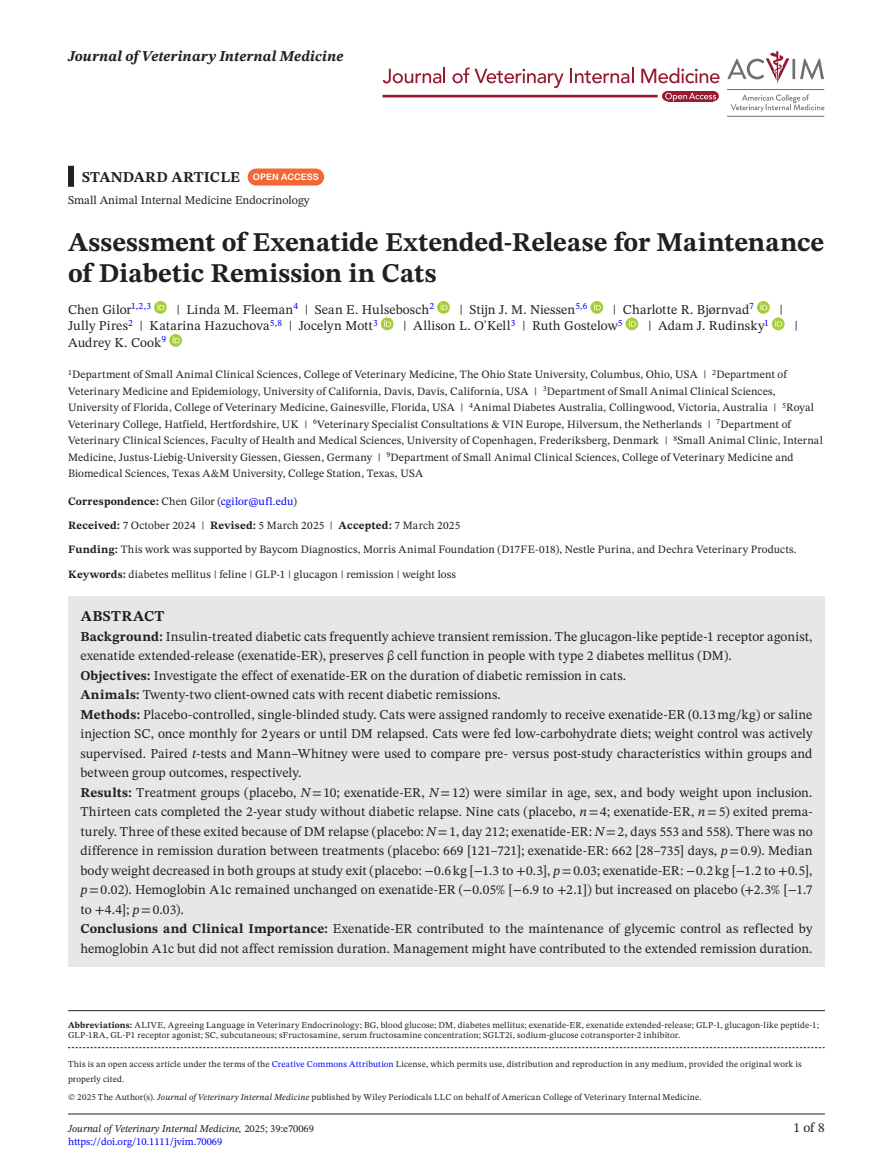
<style>
.page{position:relative;width:893px;height:1174px;background:#fff}
.page>*{position:absolute;margin:0;border:0;box-sizing:border-box;transform-origin:0 0}
.t1{font:700 27px/31.5px "STIX Two Text";color:#231f20}
.t2{font:italic 700 15px "STIX Two Text";letter-spacing:.005em;color:#231f20}
.t3{font:700 15px "STIX Two Text";letter-spacing:.01em;color:#231f20}
.t4{font:13.5px/19.5px "STIX Two Text";letter-spacing:.005em;color:#231f20}
.t5{font:12px "STIX Two Text";color:#231f20}
.t6{font:11.25px/16.5px "STIX Two Text";letter-spacing:.015em;color:#231f20}
.t7{font:italic 10.5px "STIX Two Text";color:#231f20}
.t8{font:10.5px "STIX Two Text";color:#00f}
.t9{font:9px/15px "STIX Two Text";letter-spacing:.02em;color:#231f20}
.s1{font-family:"Arial Rounded MT Bold";font-weight:400;font-size:9px;color:#fff}
.s2{font-weight:700}
.s3{color:#00f}
.s4{font-style:italic}
.s5{font-family:"STIX"}
.s6{font-style:normal}
</style>
<div class="page">
<hr style="left:68px;top:1113px;width:757px;height:1px;background:#231f20">
<div style="left:662px;top:91px;width:13px;height:10px;background:#981a31;border-radius:50%"></div>
<div style="left:706px;top:91px;width:13px;height:10px;background:#981a31;border-radius:50%"></div>
<div style="left:668px;top:91px;width:45px;height:10px;background:#981a31"></div>
<svg style="left:382px;top:95px;width:276px;height:2px"></svg>
<svg style="left:665px;top:93px;width:51px;height:8px"></svg>
<svg style="left:383px;top:68px;width:62px;height:15px"></svg>
<svg style="left:452px;top:67px;width:112px;height:21px"></svg>
<svg style="left:570px;top:68px;width:63px;height:15px"></svg>
<svg style="left:641px;top:68px;width:79px;height:15px"></svg>
<hr style="left:792px;top:59px;width:3px;height:20px;background:#6d6f70">
<svg style="left:800px;top:59px;width:24px;height:20px"></svg>
<svg style="left:727px;top:51px;width:62px;height:32px"></svg>
<hr style="left:727px;top:89px;width:97px;height:1px;background:#6d6f70">
<hr style="left:727px;top:116px;width:97px;height:1px;background:#6d6f70">
<svg style="left:731px;top:94px;width:93px;height:18px"></svg>
<div style="left:68px;top:166px;width:6px;height:21px;background:#231f20"></div>
<div style="left:68px;top:596px;width:757px;height:42px;background:#e6e7e9"></div>
<div style="left:68px;top:615px;width:757px;height:59px;background:#e6e7e9"></div>
<div style="left:68px;top:674px;width:757px;height:39px;background:#e6e7e9"></div>
<div style="left:68px;top:693px;width:757px;height:98px;background:#e6e7e9"></div>
<div style="left:68px;top:771px;width:757px;height:156px;background:#e6e7e9"></div>
<div style="left:68px;top:908px;width:757px;height:58px;background:#e6e7e9"></div>
<div style="left:248px;top:168px;width:76px;height:17px;background:#f16736;border-radius:9px"></div>
<svg style="left:154px;top:301px;width:13px;height:13px"></svg>
<svg style="left:157px;top:303px;width:7px;height:7px"></svg>
<svg style="left:437px;top:301px;width:13px;height:13px"></svg>
<svg style="left:441px;top:303px;width:6px;height:7px"></svg>
<svg style="left:590px;top:301px;width:13px;height:13px"></svg>
<svg style="left:594px;top:303px;width:7px;height:7px"></svg>
<svg style="left:757px;top:301px;width:13px;height:13px"></svg>
<svg style="left:760px;top:303px;width:7px;height:7px"></svg>
<svg style="left:381px;top:317px;width:13px;height:13px"></svg>
<svg style="left:384px;top:320px;width:7px;height:7px"></svg>
<div style="left:626px;top:317px;width:12px;height:13px;background:#a5cd39;border-radius:50%"></div>
<svg style="left:629px;top:320px;width:7px;height:7px"></svg>
<svg style="left:772px;top:317px;width:13px;height:13px"></svg>
<svg style="left:775px;top:320px;width:7px;height:7px"></svg>
<svg style="left:169px;top:334px;width:13px;height:13px"></svg>
<svg style="left:173px;top:336px;width:7px;height:7px"></svg>
<svg style="left:68px;top:1047px;width:757px;height:1px"></svg>
<hr style="left:68px;top:1010px;width:757px;height:1px;background:#231f20">
<p class="t2" style="left:68px;top:46px;width:277px">Journal of Veterinary Internal Medicine</p>
<p class="t3" style="left:82px;top:166px;width:238px">STANDARD ARTICLE <span class="s1">OPEN ACCESS</span></p>
<p class="t5" style="left:68px;top:192px;width:243px">Small Animal Internal Medicine Endocrinology</p>
<h1 class="t1" style="left:68px;top:227px;width:758px">Assessment of Exenatide Extended-Release for Maintenance of Diabetic Remission in Cats</h1>
<p class="t4" style="left:68px;top:299px;width:85px">Chen Gilor<sup>1,2,3</sup></p>
<p class="t4" style="left:177px;top:299px;width:259px">| Linda M. Fleeman<sup>4</sup> | Sean E. Hulsebosch<sup>2</sup></p>
<p class="t4" style="left:460px;top:299px;width:129px">| Stijn J. M. Niessen<sup>5,6</sup></p>
<p class="t4" style="left:613px;top:299px;width:142px">| Charlotte R. Bjørnvad<sup>7</sup></p>
<p class="t4" style="left:779px;top:299px;width:5px">|</p>
<p class="t4" style="left:68px;top:316px;width:311px">Jully Pires<sup>2</sup> | Katarina Hazuchova<sup>5,8</sup> | Jocelyn Mott<sup>3</sup></p>
<p class="t4" style="left:403px;top:316px;width:221px">| Allison L. O'Kell<sup>3</sup> | Ruth Gostelow<sup>5</sup></p>
<p class="t4" style="left:648px;top:316px;width:122px">| Adam J. Rudinsky<sup>1</sup></p>
<p class="t4" style="left:794px;top:316px;width:5px">|</p>
<p class="t4" style="left:68px;top:332px;width:100px">Audrey K. Cook<sup>9</sup></p>
<p class="t6" style="left:68px;top:366px;width:756px"><sup>1</sup>Department of Small Animal Clinical Sciences, College of Veterinary Medicine, The Ohio State University, Columbus, Ohio, USA | <sup>2</sup>Department of Veterinary Medicine and Epidemiology, University of California, Davis, Davis, California, USA | <sup>3</sup>Department of Small Animal Clinical Sciences, University of Florida, College of Veterinary Medicine, Gainesville, Florida, USA | <sup>4</sup>Animal Diabetes Australia, Collingwood, Victoria, Australia | <sup>5</sup>Royal Veterinary College, Hatfield, Hertfordshire, UK | <sup>6</sup>Veterinary Specialist Consultations &amp; VIN Europe, Hilversum, the Netherlands | <sup>7</sup>Department of Veterinary Clinical Sciences, Faculty of Health and Medical Sciences, University of Copenhagen, Frederiksberg, Denmark | <sup>8</sup>Small Animal Clinic, Internal Medicine, Justus-Liebig-University Giessen, Giessen, Germany | <sup>9</sup>Department of Small Animal Clinical Sciences, College of Veterinary Medicine and Biomedical Sciences, Texas A&amp;M University, College Station, Texas, USA</p>
<p class="t6" style="left:68px;top:489px;width:730px;line-height:24px"><span class="s2">Correspondence:</span> Chen Gilor (<span class="s3">cgilor@ufl.edu</span>)<br><span class="s2">Received:</span> 7 October 2024 | <span class="s2">Revised:</span> 5 March 2025 | <span class="s2">Accepted:</span> 7 March 2025<br><span class="s2">Funding:</span> This work was supported by Baycom Diagnostics, Morris Animal Foundation (D17FE-018), Nestle Purina, and Dechra Veterinary Products.</p>
<p class="t6" style="left:68px;top:566px;width:389px"><span class="s2">Keywords:</span> diabetes mellitus | feline | GLP-1 | glucagon | remission | weight loss</p>
<p class="t3" style="left:81px;top:605px;width:85px">ABSTRACT</p>
<p class="t4" style="left:80px;top:626px;width:734px"><span class="s2">Background:</span> Insulin-treated diabetic cats frequently achieve transient remission. The glucagon-like peptide-1 receptor agonist, exenatide extended-release (exenatide-ER), preserves β cell function in people with type 2 diabetes mellitus (DM).<br><span class="s2">Objectives:</span> Investigate the effect of exenatide-ER on the duration of diabetic remission in cats.<br><span class="s2">Animals:</span> Twenty-two client-owned cats with recent diabetic remissions.<br><span class="s2">Methods:</span> Placebo-controlled, single-blinded study. Cats were assigned randomly to receive exenatide-ER (0.13mg/kg) or saline injection SC, once monthly for 2 years or until DM relapsed. Cats were fed low-carbohydrate diets; weight control was actively supervised. Paired <span class="s4">t</span>-tests and Mann–Whitney were used to compare pre- versus post-study characteristics within groups and between group outcomes, respectively.<br><span class="s2">Results:</span> Treatment groups (placebo, <span class="s4">N</span>=10; exenatide-ER, <span class="s4">N</span>=12) were similar in age, sex, and body weight upon inclusion.<br>Thirteen cats completed the 2-year study without diabetic relapse. Nine cats (placebo, <span class="s4">n</span>=4; exenatide-ER, <span class="s4">n</span>=5) exited prema&shy;turely. Three of these exited because of DM relapse (placebo: <span class="s4">N</span>=1, day 212; exenatide-ER: <span class="s4">N</span>=2, days 553 and 558). There was no difference in remission duration between treatments (placebo: 669 [121–721]; exenatide-ER: 662 [28–735] days, <span class="s4">p</span>=0.9). Median body weight decreased in both groups at study exit (placebo: <span class="s5">−</span>0.6kg [<span class="s5">−</span>1.3 to +0.3], <span class="s4">p</span>=0.03; exenatide-ER: <span class="s5">−</span>0.2kg [<span class="s5">−</span>1.2 to +0.5], <span class="s4">p</span>=0.02). Hemoglobin A1c remained unchanged on exenatide-ER (<span class="s5">−</span>0.05% [<span class="s5">−</span>6.9 to +2.1]) but increased on placebo (+2.3% [<span class="s5">−</span>1.7 to +4.4]; <span class="s4">p</span>=0.03).<br><span class="s2">Conclusions and Clinical Importance:</span> Exenatide-ER contributed to the maintenance of glycemic control as reflected by hemoglobin A1c but did not affect remission duration. Management might have contributed to the extended remission duration.</p>
<p class="t9" style="left:68px;top:1019px;width:752px;line-height:10.8px"><span class="s2">Abbreviations:</span> ALIVE, Agreeing Language in Veterinary Endocrinology; BG, blood glucose; DM, diabetes mellitus; exenatide-ER, exenatide extended-release; GLP-1, glucagon-like peptide-1;<br>GLP-1RA, GL-P1 receptor agonist; SC, subcutaneous; sFructosamine, serum fructosamine concentration; SGLT2i, sodium-glucose cotransporter-2 inhibitor.</p>
<p class="t9" style="left:68px;top:1056px;width:735px">This is an open access article under the terms of the <span class="s3">Creative Commons Attribution</span> License, which permits use, distribution and reproduction in any medium, provided the original work is properly cited.</p>
<p class="t9" style="left:68px;top:1089px;width:635px">© 2025 The Author(s). <span class="s4">Journal of Veterinary Internal Medicine</span> published by Wiley Periodicals LLC on behalf of American College of Veterinary Internal Medicine.</p>
<p class="t7" style="left:68px;top:1121px;width:247px">Journal of Veterinary Internal Medicine, <span class="s6">2025; 39:e70069</span></p>
<p class="t4" style="left:793px;top:1118px;width:33px">1 of 8</p>
<p class="t8" style="left:68px;top:1134px;width:156px">https://doi.org/10.1111/jvim.70069</p>
</div>
